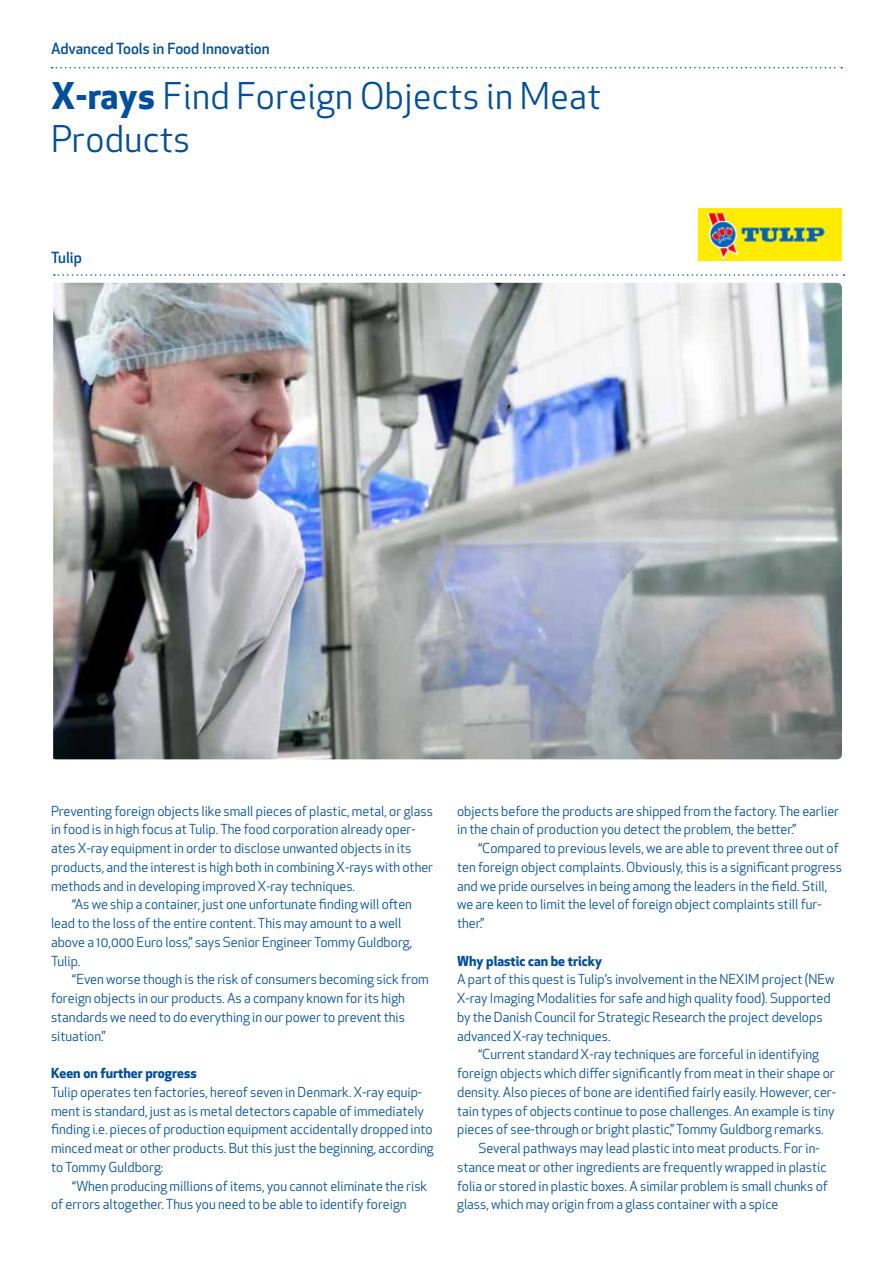
<style>
.page{position:relative;width:893px;height:1263px;background:#fff}
.page>*{position:absolute;margin:0;border:0;box-sizing:border-box;transform-origin:0 0}
.t1{font:36px/43.5px "Apex New";letter-spacing:.01em;color:#004f9f}
.t2{font:500 15px "Apex New";color:#004f9f}
.t3{font:13.5px/18.8px "Apex New";color:#004f9f}
.t4{font:700 13.5px "Apex New";color:#004f9f}
.s1{font-weight:700}
</style>
<div class="page">
<svg style="left:54px;top:274px;width:790px;height:2px"></svg>
<svg style="left:52px;top:67px;width:790px;height:1px"></svg>
<img style="left:699px;top:208px;width:143px;height:52px">
<img style="left:53px;top:283px;width:789px;height:476px">
<p class="t2" style="left:51px;top:38px;width:220px">Advanced Tools in Food Innovation</p>
<h1 class="t1" style="left:51px;top:74px;width:551px"><span class="s1">X-rays</span> Find Foreign Objects in Meat<br>Products</h1>
<p class="t2" style="left:51px;top:247px;width:32px">Tulip</p>
<p class="t3" style="left:51px;top:801px;width:383px">Preventing foreign objects like small pieces of plastic, metal, or glass</p>
<p class="t3" style="left:51px;top:820px;width:366px">in food is in high focus at Tulip. The food corporation already oper-</p>
<p class="t3" style="left:51px;top:839px;width:362px">ates X-ray equipment in order to disclose unwanted objects in its</p>
<p class="t3" style="left:51px;top:858px;width:384px">products, and the interest is high both in combining X-rays with other</p>
<p class="t3" style="left:51px;top:876px;width:306px">methods and in developing improved X-ray techniques.</p>
<p class="t3" style="left:72px;top:895px;width:341px">“As we ship a container, just one unfortunate finding will often</p>
<p class="t3" style="left:51px;top:914px;width:352px">lead to the loss of the entire content. This may amount to a well</p>
<p class="t3" style="left:51px;top:933px;width:363px">above a 10,000 Euro loss,” says Senior Engineer Tommy Guldborg,</p>
<p class="t3" style="left:51px;top:951px;width:31px">Tulip.</p>
<p class="t3" style="left:72px;top:970px;width:358px">“Even worse though is the risk of consumers becoming sick from</p>
<p class="t3" style="left:51px;top:989px;width:355px">foreign objects in our products. As a company known for its high</p>
<p class="t3" style="left:51px;top:1008px;width:356px">standards we need to do everything in our power to prevent this</p>
<p class="t3" style="left:51px;top:1026px;width:56px">situation.”</p>
<p class="t4" style="left:51px;top:1063px;width:147px">Keen on further progress</p>
<p class="t3" style="left:51px;top:1083px;width:384px">Tulip operates ten factories, hereof seven in Denmark. X-ray equip&shy;ment is standard, just as is metal detectors capable of immediately finding i.e. pieces of production equipment accidentally dropped into minced meat or other products. But this just the beginning, according to Tommy Guldborg:</p>
<p class="t3" style="left:51px;top:1176px;width:378px;text-indent:21px">“When producing millions of items, you cannot eliminate the risk of errors altogether. Thus you need to be able to identify foreign</p>
<p class="t3" style="left:457px;top:801px;width:383px">objects before the products are shipped from the factory. The earlier in the chain of production you detect the problem, the better.”</p>
<p class="t3" style="left:457px;top:839px;width:386px;text-indent:21px">“Compared to previous levels, we are able to prevent three out of ten foreign object complaints. Obviously, this is a significant progress and we pride ourselves in being among the leaders in the field. Still, we are keen to limit the level of foreign object complaints still fur&shy;ther.”</p>
<p class="t4" style="left:457px;top:951px;width:146px">Why plastic can be tricky</p>
<p class="t3" style="left:457px;top:970px;width:379px">A part of this quest is Tulip’s involvement in the NEXIM project (NEw X-ray Imaging Modalities for safe and high quality food). Supported by the Danish Council for Strategic Research the project develops advanced X-ray techniques.</p>
<p class="t3" style="left:478px;top:1045px;width:342px">“Current standard X-ray techniques are forceful in identifying</p>
<p class="t3" style="left:457px;top:1064px;width:379px">foreign objects which differ significantly from meat in their shape or</p>
<p class="t3" style="left:457px;top:1083px;width:380px">density. Also pieces of bone are identified fairly easily. However, cer-</p>
<p class="t3" style="left:457px;top:1101px;width:379px">tain types of objects continue to pose challenges. An example is tiny</p>
<p class="t3" style="left:457px;top:1120px;width:368px">pieces of see-through or bright plastic,” Tommy Guldborg remarks.</p>
<p class="t3" style="left:478px;top:1139px;width:343px">Several pathways may lead plastic into meat products. For in-</p>
<p class="t3" style="left:457px;top:1158px;width:371px">stance meat or other ingredients are frequently wrapped in plastic</p>
<p class="t3" style="left:457px;top:1176px;width:372px">folia or stored in plastic boxes. A similar problem is small chunks of</p>
<p class="t3" style="left:457px;top:1195px;width:323px">glass, which may origin from a glass container with a spice</p>
</div>
